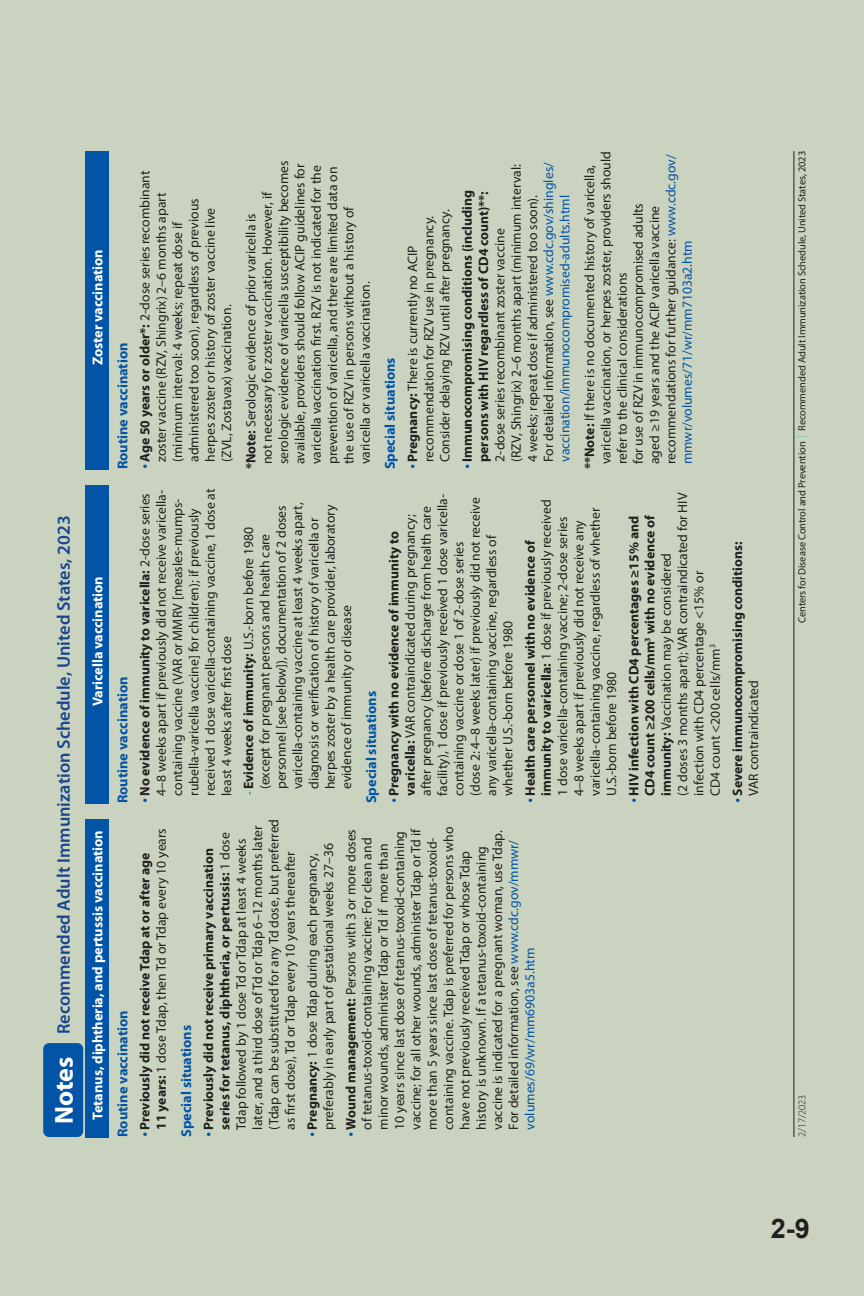
<style>
.page{position:relative;width:864px;height:1296px;background:#cad3bf}
.page>*{position:absolute;margin:0;border:0;box-sizing:border-box;transform-origin:0 0}
.t1{font:700 27px "Arial";color:#231f20}
.t2{font:700 26.1px "Myriad Pro";letter-spacing:-.005em;color:#fff}
.t3{font:600 18.3px "Myriad Pro";color:#17468e}
.t4{font:700 14.4px "Myriad Pro";color:#0154a6}
.t5{font:700 14.4px "Myriad Pro";letter-spacing:-.005em;color:#fff}
.t6{font:13.8px/16.2px "Myriad Pro";color:#231f20}
.t7{font:700 13.8px/16.2px "Myriad Pro";color:#231f20}
.t8{font:10.5px "Myriad Pro";letter-spacing:-.01em;color:#231f20}
.t9{font:300 10.5px "Myriad Pro";letter-spacing:-.01em;color:#231f20}
.s1{font-weight:700}
.s2{color:#0154a6}
.s3{font-size:11.7px;color:#0154a6}
.s4{font-weight:400}
.s5{color:#6fcaca}
</style>
<div class="page">
<hr style="left:793px;top:151px;width:1px;height:986px;background:#231f20">
<div style="left:43px;top:1043px;width:40px;height:94px;background:#0154a6;border-radius:6px"></div>
<div style="left:86px;top:819px;width:23px;height:318px;background:#0154a6"></div>
<div style="left:86px;top:485px;width:23px;height:318px;background:#0154a6"></div>
<div style="left:86px;top:151px;width:23px;height:318px;background:#0154a6"></div>
<h3 class="t3" style="left:54px;top:1034px;width:520px;rotate:-90deg">Recommended Adult Immunization Schedule, United States, 2023</h3>
<h2 class="t2" style="left:50px;top:1124px;width:69px;rotate:-90deg">Notes</h2>
<p class="t5" style="left:89px;top:365px;width:118px;rotate:-90deg">Zoster vaccination</p>
<p class="t5" style="left:89px;top:706px;width:131px;rotate:-90deg">Varicella vaccination</p>
<p class="t5" style="left:89px;top:1120px;width:291px;rotate:-90deg">Tetanus, diphtheria, and pertussis vaccination</p>
<p class="t4" style="left:115px;top:469px;width:128px;rotate:-90deg">Routine vaccination</p>
<p class="t4" style="left:115px;top:803px;width:128px;rotate:-90deg">Routine vaccination</p>
<p class="t4" style="left:115px;top:1137px;width:128px;rotate:-90deg">Routine vaccination</p>
<p class="t6" style="left:137px;top:462px;width:293px;rotate:-90deg"><span class="s1">Age 50 years or older*:</span> 2-dose series recombinant zoster vaccine (RZV, Shingrix) 2–6 months apart (minimum interval: 4 weeks; repeat dose if administered too soon), regardless of previous herpes zoster or history of zoster vaccine live<br>(ZVL, Zostavax) vaccination.</p>
<p class="t6" style="left:243px;top:464px;width:305px;text-indent:-5px;rotate:-90deg"><span class="s1">*Note:</span> Serologic evidence of prior varicella is<br>not necessary for zoster vaccination. However, if serologic evidence of varicella susceptibility becomes available, providers should follow ACIP guidelines for varicella vaccination first. RZV is not indicated for the prevention of varicella, and there are limited data on the use of RZV in persons without a history of varicella or varicella vaccination.</p>
<p class="t4" style="left:382px;top:469px;width:114px;rotate:-90deg">Special situations</p>
<p class="t6" style="left:404px;top:462px;width:254px;rotate:-90deg"><span class="s1">Pregnancy:</span> There is currently no ACIP recommendation for RZV use in pregnancy.<br>Consider delaying RZV until after pregnancy.</p>
<p class="t6" style="left:491px;top:462px;width:301px;rotate:-90deg">2-dose series recombinant zoster vaccine<br>(RZV, Shingrix) 2–6 months apart (minimum interval:<br>4 weeks; repeat dose if administered too soon).<br>For detailed information, see <span class="s2">www.cdc.gov/shingles/ vaccination/immunocompromised-adults.html</span></p>
<p class="t6" style="left:581px;top:464px;width:314px;text-indent:-5px;rotate:-90deg"><span class="s1">**Note:</span> If there is no documented history of varicella, varicella vaccination, or herpes zoster, providers should refer to the clinical considerations<br>for use of RZV in immunocompromised adults<br>aged ≥19 years and the ACIP varicella vaccine recommendations for further guidance: <span class="s2">www.cdc.gov/ mmwr/volumes/71/wr/mm7103a2.htm</span></p>
<p class="t7" style="left:459px;top:462px;width:273px;rotate:-90deg">Immunocompromising conditions (including persons with HIV regardless of CD4 count)**:</p>
<p class="t6" style="left:137px;top:796px;width:309px;rotate:-90deg"><span class="s1">No evidence of immunity to varicella:</span> 2-dose series 4–8 weeks apart if previously did not receive varicella&shy;containing vaccine (VAR or MMRV [measles-mumps&shy;rubella-varicella vaccine] for children); if previously received 1 dose varicella-containing vaccine, 1 dose at least 4 weeks after first dose</p>
<p class="t6" style="left:240px;top:789px;width:288px;text-indent:-6px;rotate:-90deg"><span class="s3">-</span> <span class="s1">Evidence of immunity:</span> U.S.-born before 1980 (except for pregnant persons and health care personnel [see below]), documentation of 2 doses varicella-containing vaccine at least 4 weeks apart, diagnosis or verification of history of varicella or herpes zoster by a health care provider, laboratory evidence of immunity or disease</p>
<p class="t4" style="left:363px;top:803px;width:114px;rotate:-90deg">Special situations</p>
<p class="t6" style="left:385px;top:796px;width:304px;rotate:-90deg"><span class="s1">Pregnancy with no evidence of immunity to varicella:</span> VAR contraindicated during pregnancy; after pregnancy (before discharge from health care facility), 1 dose if previously received 1 dose varicella&shy;containing vaccine or dose 1 of 2-dose series<br>(dose 2: 4–8 weeks later) if previously did not receive any varicella-containing vaccine, regardless of whether U.S.-born before 1980</p>
<p class="t6" style="left:522px;top:796px;width:298px;rotate:-90deg"><span class="s1">Health care personnel with no evidence of immunity to varicella:</span> 1 dose if previously received 1 dose varicella-containing vaccine; 2-dose series 4–8 weeks apart if previously did not receive any varicella-containing vaccine, regardless of whether U.S.-born before 1980</p>
<p class="t6" style="left:625px;top:796px;width:305px;rotate:-90deg"><span class="s1">HIV infection with CD4 percentages ≥15% and CD4 count ≥200 cells/mm</span><sup>3</sup> <span class="s1">with no evidence of immunity:</span> Vaccination may be considered<br>(2 doses 3 months apart); VAR contraindicated for HIV infection with CD4 percentage &lt;15% or<br>CD4 count &lt;200 cells/mm<sup>3</sup></p>
<p class="t7" style="left:137px;top:1130px;width:303px;rotate:-90deg">Previously did not receive Tdap at or after age<br>11 years: <span class="s4">1 dose Tdap, then Td or Tdap every 10 years</span></p>
<p class="t4" style="left:178px;top:1137px;width:114px;rotate:-90deg">Special situations</p>
<p class="t6" style="left:200px;top:1130px;width:312px;rotate:-90deg"><span class="s1">Previously did not receive primary vaccination series for tetanus, diphtheria, or pertussis:</span> 1 dose Tdap followed by 1 dose Td or Tdap at least 4 weeks later, and a third dose of Td or Tdap 6–12 months later (Tdap can be substituted for any Td dose, but preferred as first dose), Td or Tdap every 10 years thereafter</p>
<p class="t6" style="left:304px;top:1130px;width:288px;rotate:-90deg"><span class="s1">Pregnancy:</span> 1 dose Tdap during each pregnancy, preferably in early part of gestational weeks 27–36</p>
<p class="t6" style="left:342px;top:1130px;width:304px;rotate:-90deg"><span class="s1">Wound management:</span> Persons with 3 or more doses of tetanus-toxoid-containing vaccine: For clean and minor wounds, administer Tdap or Td if more than 10 years since last dose of tetanus-toxoid-containing vaccine; for all other wounds, administer Tdap or Td if more than 5 years since last dose of tetanus-toxoid&shy;containing vaccine. Tdap is preferred for persons who have not previously received Tdap or whose Tdap history is unknown. If a tetanus-toxoid-containing vaccine is indicated for a pregnant woman, use Tdap.<br>For detailed information, see <span class="s2">www.cdc.gov/mmwr/ volumes/69/wr/mm6903a5.htm</span></p>
<p class="t7" style="left:729px;top:796px;width:256px;rotate:-90deg">Severe immunocompromising conditions:</p>
<p class="t6" style="left:745px;top:796px;width:117px;rotate:-90deg">VAR contraindicated</p>
<p class="t8" style="left:796px;top:623px;width:473px;rotate:-90deg">Centers for Disease Control and Prevention <span class="s5">|</span> Recommended Adult Immunization Schedule, United States, 2023</p>
<p class="t9" style="left:796px;top:1137px;width:44px;rotate:-90deg">2/17/2023</p>
<h1 class="t1" style="left:771px;top:1209px;width:41px">2-9</h1>
</div>
